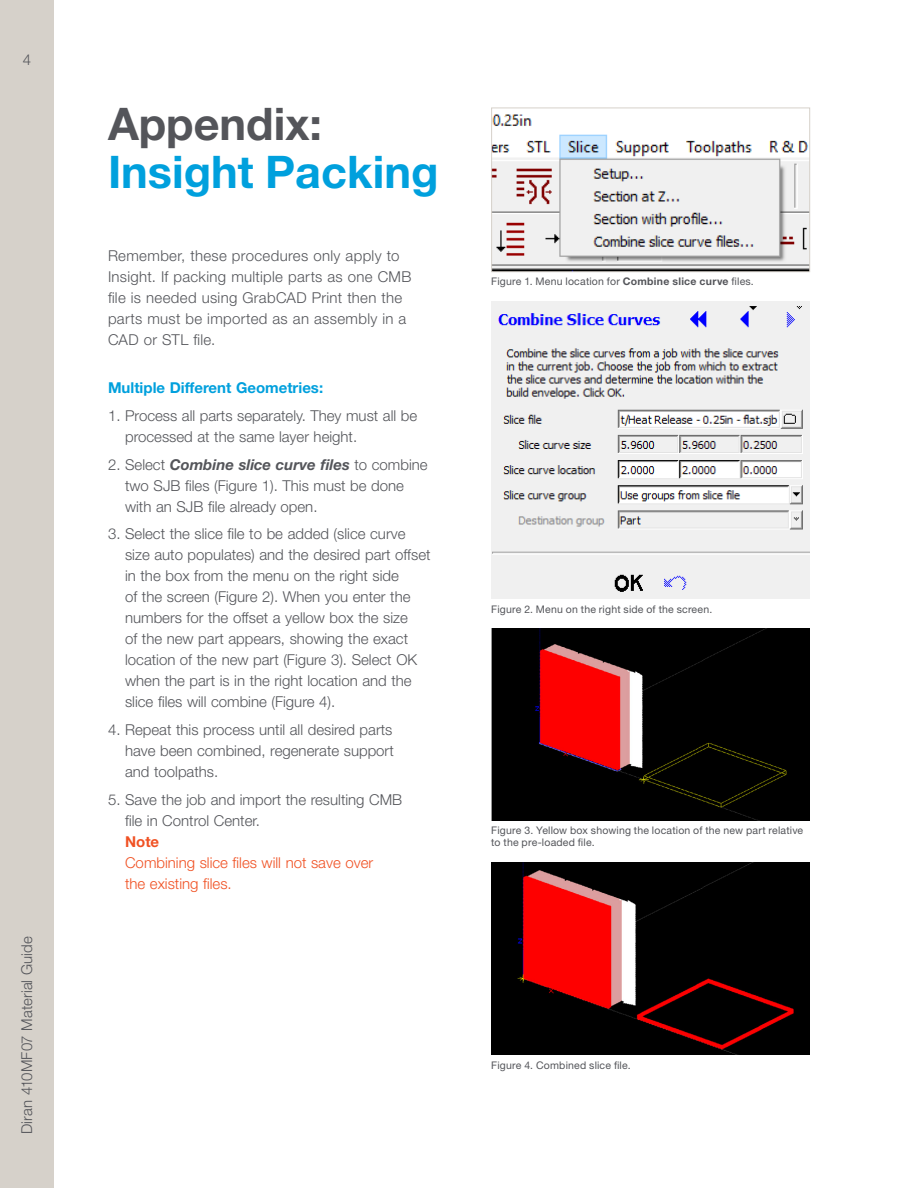
<style>
.page{position:relative;width:918px;height:1188px;background:#fff}
.page>*{position:absolute;margin:0;border:0;box-sizing:border-box;transform-origin:0 0}
.t1{font:700 45px "Helvetica Neue LT Std";color:#00a0dd}
.t2{font:700 45px "Helvetica Neue LT Std";color:#54555a}
.t3{font:300 15px/21px "Helvetica Neue LT Std";color:#54555a}
.t4{font:300 15px/21px "Helvetica Neue LT Std";letter-spacing:.02em;color:#54555a}
.t5{font:300 15px/21px "Helvetica Neue LT Std";color:#f05123}
.t6{font:700 15px "Helvetica Neue LT Std";color:#00a0dd}
.t7{font:700 15px "Helvetica Neue LT Std";color:#f05123}
.t8{font:10.5px/12px "Helvetica Neue LT Std";letter-spacing:.015em;color:#54555a}
.s1{font-weight:700;font-style:italic}
.s2{font-weight:700}
</style>
<div class="page">
<div style="left:0;top:0;width:54px;height:1188px;background:#d6d1ca"></div>
<img style="left:493px;top:114px;width:315px;height:156px">
<div style="left:491px;top:108px;width:319px;height:164px;border:1px solid #d6d1ca"></div>
<img style="left:492px;top:301px;width:318px;height:298px">
<img style="left:492px;top:628px;width:318px;height:193px">
<img style="left:492px;top:862px;width:318px;height:193px">
<p class="t3" style="left:23px;top:49px;width:10px">4</p>
<p class="t3" style="left:16px;top:1134px;width:199px;rotate:-90deg">Diran 410MF07 Material Guide</p>
<h1 class="t2" style="left:108px;top:96px;width:216px">Appendix:</h1>
<h1 class="t1" style="left:108px;top:144px;width:332px">Insight Packing</h1>
<p class="t4" style="left:108px;top:245px;width:305px">Remember, these procedures only apply to Insight. If packing multiple parts as one CMB file is needed using GrabCAD Print then the parts must be imported as an assembly in a CAD or STL file.</p>
<p class="t6" style="left:108px;top:379px;width:217px">Multiple Different Geometries:</p>
<p class="t3" style="left:125px;top:405px;width:294px;text-indent:-17px">1. Process all parts separately. They must all be processed at the same layer height.</p>
<p class="t3" style="left:125px;top:454px;width:304px;text-indent:-17px">2. Select <span class="s1">Combine slice curve files</span> to combine two SJB files (Figure 1). This must be done with an SJB file already open.</p>
<p class="t3" style="left:125px;top:523px;width:307px;text-indent:-17px">3. Select the slice file to be added (slice curve size auto populates) and the desired part offset in the box from the menu on the right side<br>of the screen (Figure 2). When you enter the numbers for the offset a yellow box the size<br>of the new part appears, showing the exact location of the new part (Figure 3). Select OK when the part is in the right location and the slice files will combine (Figure 4).</p>
<p class="t3" style="left:125px;top:719px;width:270px;text-align:justify;text-indent:-17px">4. Repeat this process until all desired parts have been combined, regenerate support and toolpaths.</p>
<p class="t3" style="left:125px;top:789px;width:279px;text-indent:-17px">5. Save the job and import the resulting CMB file in Control Center.</p>
<p class="t7" style="left:125px;top:832px;width:36px">Note</p>
<p class="t5" style="left:125px;top:852px;width:250px">Combining slice files will not save over the existing files.</p>
<p class="t8" style="left:491px;top:275px;width:264px">Figure 1. Menu location for <span class="s2">Combine slice curve</span> files.</p>
<p class="t8" style="left:491px;top:604px;width:222px">Figure 2. Menu on the right side of the screen.</p>
<p class="t8" style="left:491px;top:824px;width:313px">Figure 3. Yellow box showing the location of the new part relative to the pre-loaded file.</p>
<p class="t8" style="left:491px;top:1060px;width:141px">Figure 4. Combined slice file.</p>
</div>
